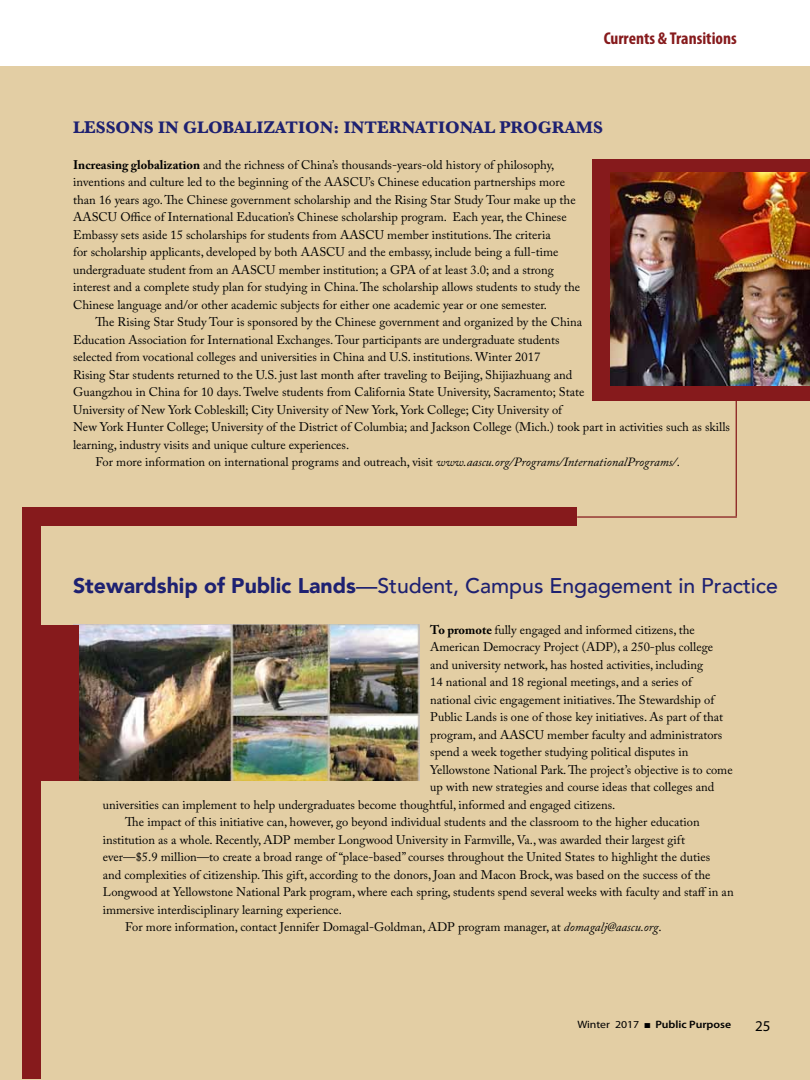
<style>
.page{position:relative;width:810px;height:1080px;background:#fff}
.page>*{position:absolute;margin:0;border:0;box-sizing:border-box;transform-origin:0 0}
.t1{font:500 21.25px "Avenir";color:#1e2171}
.t2{font:700 17.5px "Baskerville";color:#1e2171}
.t3{font:700 condensed 17.12px "Myriad Pro";color:#861a1c}
.t4{font:15px "Myriad Pro";color:#000}
.t5{font:12.5px/17.5px "Adobe Caslon Pro";color:#000}
.t6{font:600 10.75px "Myriad Pro";color:#000;scale:1.11 1}
.s1{font-weight:700}
.s2{font-style:italic}
.s3{font-weight:900}
.s4{font-weight:400}
</style>
<div class="page">
<div style="left:0;top:67px;width:810px;height:1013px;background:#e3cea4"></div>
<img style="left:79px;top:625px;width:340px;height:156px">
<div style="left:22px;top:524px;width:19px;height:555px;background:#861a1c"></div>
<div style="left:22px;top:507px;width:555px;height:19px;background:#861a1c"></div>
<div style="left:593px;top:159px;width:217px;height:242px;background:#861a1c"></div>
<div style="left:32px;top:625px;width:47px;height:156px;background:#861a1c"></div>
<img style="left:610px;top:173px;width:200px;height:213px">
<hr style="left:577px;top:516px;width:160px;height:2px;background:#861a1c">
<hr style="left:736px;top:393px;width:1px;height:123px;background:#861a1c">
<h3 class="t3" style="left:604px;top:27px;width:135px">Currents &amp; Transitions</h3>
<h2 class="t2" style="left:73px;top:117px;width:531px">LESSONS IN GLOBALIZATION: INTERNATIONAL PROGRAMS</h2>
<p class="t5" style="left:73px;top:156px;width:509px"><span class="s1">Increasing globalization</span> and the richness of China’s thousands-years-old history of philosophy, inventions and culture led to the beginning of the AASCU’s Chinese education partnerships more than 16 years ago. The Chinese government scholarship and the Rising Star Study Tour make up the AASCU Office of International Education’s Chinese scholarship program. Each year, the Chinese Embassy sets aside 15 scholarships for students from AASCU member institutions. The criteria<br>for scholarship applicants, developed by both AASCU and the embassy, include being a full-time undergraduate student from an AASCU member institution; a GPA of at least 3.0; and a strong interest and a complete study plan for studying in China. The scholarship allows students to study the Chinese language and/or other academic subjects for either one academic year or one semester.</p>
<p class="t5" style="left:96px;top:313px;width:488px">The Rising Star Study Tour is sponsored by the Chinese government and organized by the China</p>
<p class="t5" style="left:73px;top:331px;width:488px">Education Association for International Exchanges. Tour participants are undergraduate students</p>
<p class="t5" style="left:73px;top:348px;width:469px">selected from vocational colleges and universities in China and U.S. institutions. Winter 2017</p>
<p class="t5" style="left:73px;top:366px;width:501px">Rising Star students returned to the U.S. just last month after traveling to Beijing, Shijiazhuang and</p>
<p class="t5" style="left:73px;top:383px;width:513px">Guangzhou in China for 10 days. Twelve students from California State University, Sacramento; State</p>
<p class="t5" style="left:73px;top:401px;width:491px">University of New York Cobleskill; City University of New York, York College; City University of</p>
<p class="t5" style="left:73px;top:418px;width:658px">New York Hunter College; University of the District of Columbia; and Jackson College (Mich.) took part in activities such as skills</p>
<p class="t5" style="left:73px;top:436px;width:278px">learning, industry visits and unique culture experiences.</p>
<p class="t5" style="left:96px;top:453px;width:586px">For more information on international programs and outreach, visit <span class="s2">www.aascu.org/Programs/InternationalPrograms/</span>.</p>
<h1 class="t1" style="left:73px;top:567px;width:706px"><span class="s3">Stewardship of Public Lands</span>—Student, Campus Engagement in Practice</h1>
<p class="t5" style="left:430px;top:621px;width:266px"><span class="s1">To promote</span> fully engaged and informed citizens, the</p>
<p class="t5" style="left:430px;top:638px;width:284px">American Democracy Project (ADP), a 250-plus college</p>
<p class="t5" style="left:430px;top:656px;width:274px">and university network, has hosted activities, including</p>
<p class="t5" style="left:430px;top:673px;width:263px">14 national and 18 regional meetings, and a series of</p>
<p class="t5" style="left:430px;top:691px;width:285px">national civic engagement initiatives. The Stewardship of</p>
<p class="t5" style="left:430px;top:708px;width:294px">Public Lands is one of those key initiatives. As part of that</p>
<p class="t5" style="left:430px;top:726px;width:294px">program, and AASCU member faculty and administrators</p>
<p class="t5" style="left:430px;top:743px;width:260px">spend a week together studying political disputes in</p>
<p class="t5" style="left:430px;top:761px;width:304px">Yellowstone National Park. The project’s objective is to come</p>
<p class="t5" style="left:430px;top:778px;width:285px">up with new strategies and course ideas that colleges and</p>
<p class="t5" style="left:103px;top:796px;width:514px">universities can implement to help undergraduates become thoughtful, informed and engaged citizens.</p>
<p class="t5" style="left:125px;top:813px;width:576px">The impact of this initiative can, however, go beyond individual students and the classroom to the higher education</p>
<p class="t5" style="left:103px;top:831px;width:584px">institution as a whole. Recently, ADP member Longwood University in Farmville, Va., was awarded their largest gift</p>
<p class="t5" style="left:103px;top:848px;width:609px">ever—$5.9 million—to create a broad range of “place-based” courses throughout the United States to highlight the duties</p>
<p class="t5" style="left:103px;top:866px;width:609px">and complexities of citizenship. This gift, according to the donors, Joan and Macon Brock, was based on the success of the</p>
<p class="t5" style="left:103px;top:883px;width:632px">Longwood at Yellowstone National Park program, where each spring, students spend several weeks with faculty and staff in an</p>
<p class="t5" style="left:103px;top:901px;width:241px">immersive interdisciplinary learning experience.</p>
<p class="t5" style="left:125px;top:918px;width:538px">For more information, contact Jennifer Domagal-Goldman, ADP program manager, at <span class="s2">domagalj@aascu.org</span>.</p>
<p class="t6" style="left:577px;top:1017px;width:140px"><span class="s4">Winter 2017</span> ■ Public Purpose</p>
<p class="t4" style="left:755px;top:1016px;width:17px">25</p>
</div>
